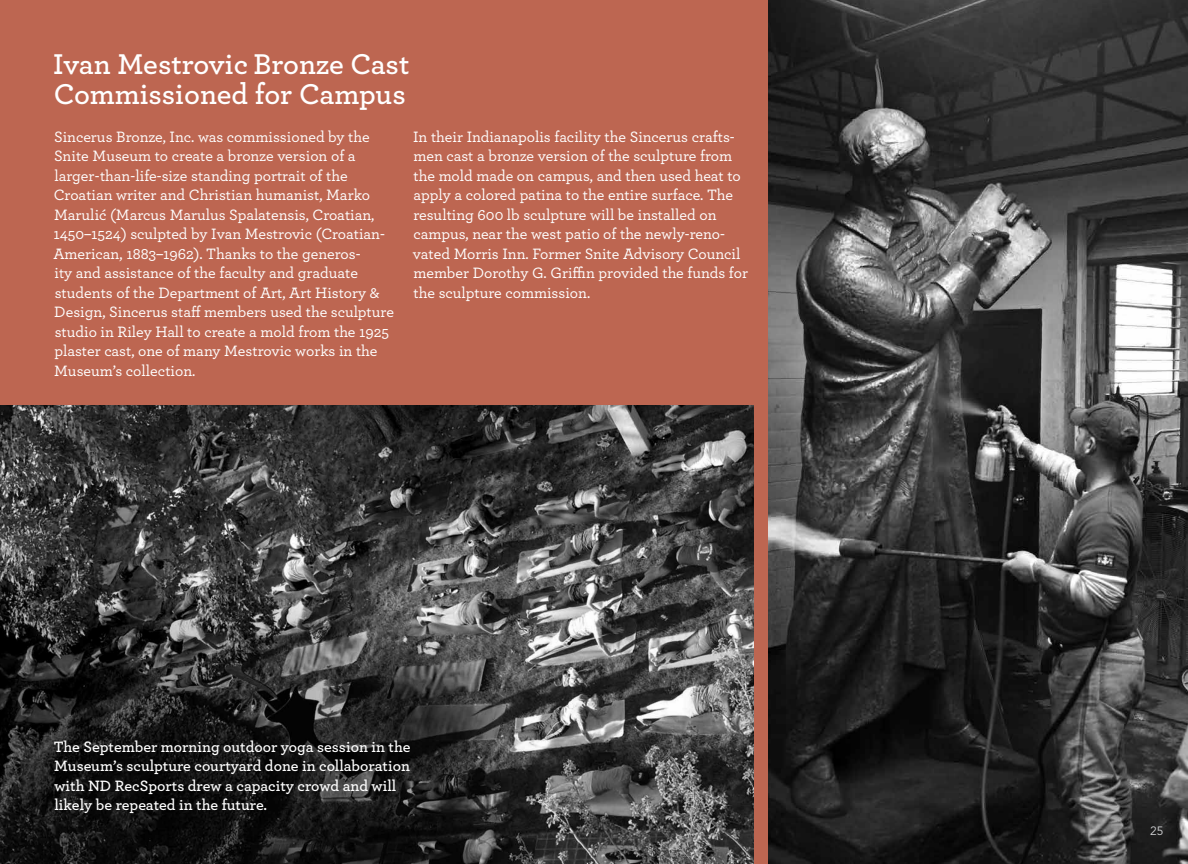
<style>
.page{position:relative;width:1188px;height:864px;background:#fff}
.page>*{position:absolute;margin:0;border:0;box-sizing:border-box;transform-origin:0 0}
.t1{font:600 30px/30px "Archer";color:#fff}
.t2{font:500 15.75px/19.5px "Archer";color:#fff}
.t3{font:600 15.75px/19.5px "Archer";color:#fff}
.t4{font:12px "Avenir";color:#d1d2d4}
</style>
<div class="page">
<div style="left:0;top:0;width:806px;height:405px;background:#bd6651"></div>
<img style="left:0;top:405px;width:754px;height:459px">
<div style="left:754px;top:347px;width:24px;height:517px;background:#bd6651"></div>
<img style="left:768px;top:0;width:420px;height:864px">
<p class="t1" style="left:53px;top:47px;width:358px">Ivan Mestrovic Bronze Cast<br>Commissioned for Campus</p>
<p class="t2" style="left:53px;top:126px;width:342px">Sincerus Bronze, Inc. was commissioned by the Snite Museum to create a bronze version of a larger-than-life-size standing portrait of the Croatian writer and Christian humanist, Marko Marulić (Marcus Marulus Spalatensis, Croatian, 1450–1524) sculpted by Ivan Mestrovic (Croatian-American, 1883–1962). Thanks to the generos-<br>ity and assistance of the faculty and graduate students of the Department of Art, Art History &amp; Design, Sincerus staff members used the sculpture studio in Riley Hall to create a mold from the 1925 plaster cast, one of many Mestrovic works in the Museum’s collection.</p>
<p class="t2" style="left:413px;top:126px;width:337px">In their Indianapolis facility the Sincerus crafts&shy;men cast a bronze version of the sculpture from the mold made on campus, and then used heat to apply a colored patina to the entire surface. The resulting 600 lb sculpture will be installed on campus, near the west patio of the newly-reno&shy;vated Morris Inn. Former Snite Advisory Council member Dorothy G. Griffin provided the funds for the sculpture commission.</p>
<p class="t3" style="left:54px;top:736px;width:358px">The September morning outdoor yoga session in the Museum’s sculpture courtyard done in collaboration with ND RecSports drew a capacity crowd and will likely be repeated in the future.</p>
<p class="t4" style="left:1150px;top:824px;width:15px">25</p>
</div>
